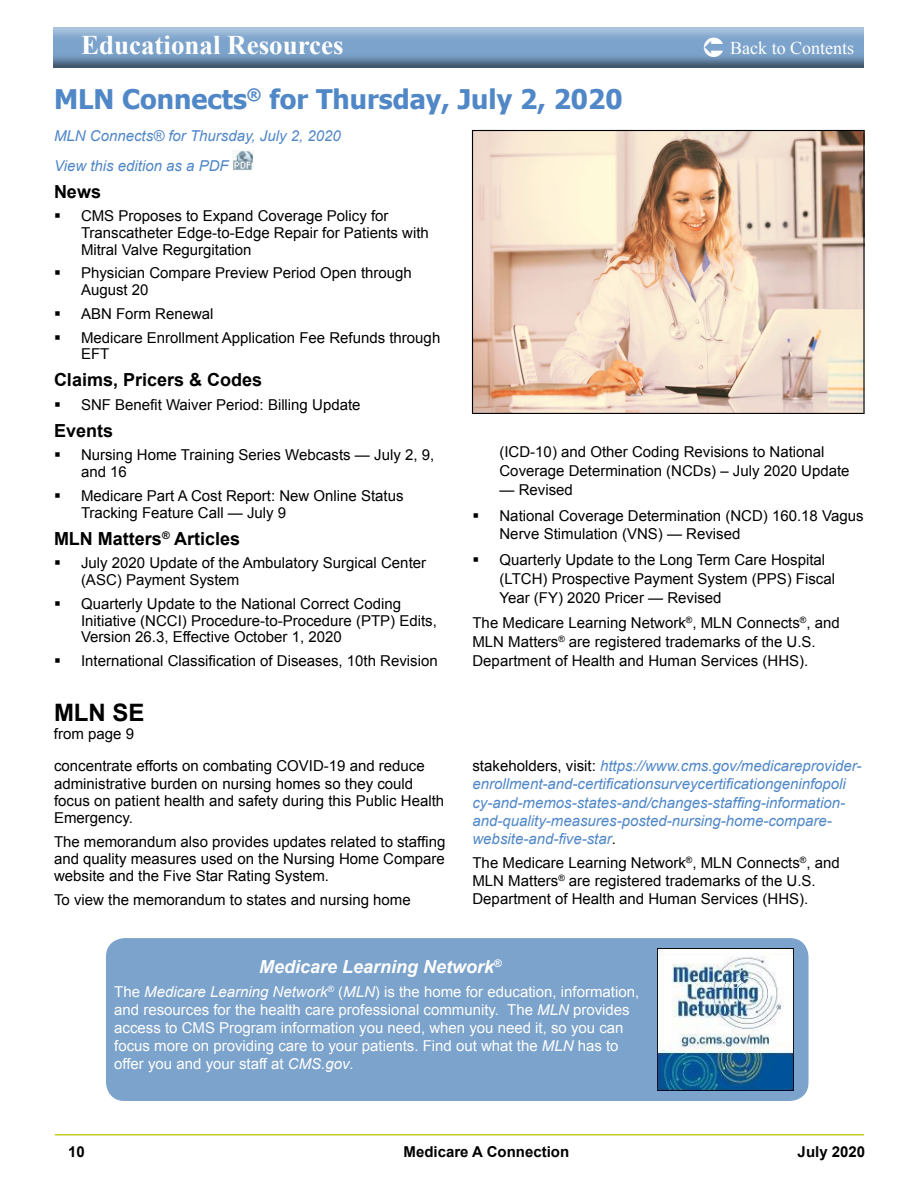
<style>
.page{position:relative;width:918px;height:1188px;background:#fff}
.page>*{position:absolute;margin:0;border:0;box-sizing:border-box;transform-origin:0 0}
.t1{font:700 27px "Tahoma";color:#5087c7}
.t2{font:700 27px "Times New Roman";color:#fff}
.t3{font:700 24px "Arial";color:#000}
.t4{font:700 18px "Arial";color:#000}
.t5{font:italic 700 18px "Arial";color:#fff}
.t6{font:18px "Times New Roman";color:#fff}
.t7{font:15px/16.8px "Arial";color:#000}
.t8{font:italic 15px/18px "Arial";color:#5087c7}
.t9{font:15px/18px "Arial";color:#fff}
.t10{font:700 15px "Arial";color:#000}
.s1{font-style:normal;color:#000}
.s2{font-style:italic}
</style>
<div class="page">
<hr style="left:55px;top:1134px;width:809px;height:2px;background:#c2cd23">
<img style="left:54px;top:27px;width:810px;height:40px">
<img style="left:233px;top:151px;width:20px;height:19px">
<img style="left:474px;top:132px;width:389px;height:280px">
<div style="left:472px;top:130px;width:393px;height:284px;border:1px solid #000"></div>
<div style="left:107px;top:939px;width:701px;height:161px;background:#7ca3cb;border-radius:18px"></div>
<div style="left:106px;top:938px;width:703px;height:163px;border:2px solid #7ca3cb;border-radius:18px"></div>
<img style="left:657px;top:949px;width:137px;height:142px">
<svg style="left:704px;top:37px;width:19px;height:20px"></svg>
<h1 class="t2" style="left:81px;top:26px;width:264px">Educational Resources</h1>
<p class="t6" style="left:730px;top:35px;width:126px">Back to Contents</p>
<h1 class="t1" style="left:54px;top:80px;width:570px">MLN Connects<sup>®</sup> for Thursday, July 2, 2020</h1>
<p class="t8" style="left:54px;top:122px;width:288px;line-height:29.2px">MLN Connects® for Thursday, July 2, 2020<br>View this edition as a PDF</p>
<p class="t4" style="left:54px;top:179px;width:49px">News</p>
<p class="t7" style="left:81px;top:208px;width:349px;text-indent:-27px">▪ CMS Proposes to Expand Coverage Policy for<br>Transcatheter Edge-to-Edge Repair for Patients with<br>Mitral Valve Regurgitation</p>
<p class="t7" style="left:81px;top:265px;width:332px;text-indent:-27px">▪ Physician Compare Preview Period Open through<br>August 20</p>
<p class="t7" style="left:54px;top:305px;width:161px">▪ ABN Form Renewal</p>
<p class="t7" style="left:81px;top:329px;width:361px;text-indent:-27px">▪ Medicare Enrollment Application Fee Refunds through<br>EFT</p>
<p class="t4" style="left:54px;top:368px;width:210px">Claims, Pricers &amp; Codes</p>
<p class="t7" style="left:54px;top:396px;width:308px">▪ SNF Benefit Waiver Period: Billing Update</p>
<p class="t4" style="left:54px;top:418px;width:61px">Events</p>
<p class="t7" style="left:81px;top:447px;width:355px;text-indent:-27px">▪ Nursing Home Training Series Webcasts — July 2, 9, and 16</p>
<p class="t7" style="left:81px;top:487px;width:324px;text-indent:-27px">▪ Medicare Part A Cost Report: New Online Status<br>Tracking Feature Call — July 9</p>
<p class="t4" style="left:54px;top:526px;width:188px">MLN Matters<sup>®</sup> Articles</p>
<p class="t7" style="left:81px;top:555px;width:347px;text-indent:-27px">▪ July 2020 Update of the Ambulatory Surgical Center (ASC) Payment System</p>
<p class="t7" style="left:81px;top:595px;width:357px;text-indent:-27px">▪ Quarterly Update to the National Correct Coding<br>Initiative (NCCI) Procedure-to-Procedure (PTP) Edits,<br>Version 26.3, Effective October 1, 2020</p>
<p class="t7" style="left:54px;top:653px;width:385px">▪ International Classification of Diseases, 10th Revision</p>
<h2 class="t3" style="left:54px;top:697px;width:92px">MLN SE</h2>
<p class="t7" style="left:54px;top:725px;width:82px">from page 9</p>
<p class="t7" style="left:54px;top:758px;width:392px">concentrate efforts on combating COVID-19 and reduce administrative burden on nursing homes so they could focus on patient health and safety during this Public Health Emergency.</p>
<p class="t7" style="left:54px;top:833px;width:393px;text-align:justify">The memorandum also provides updates related to staffing and quality measures used on the Nursing Home Compare website and the Five Star Rating System.</p>
<p class="t7" style="left:54px;top:891px;width:358px">To view the memorandum to states and nursing home</p>
<p class="t7" style="left:500px;top:443px;width:352px;line-height:18.8px">(ICD-10) and Other Coding Revisions to National<br>Coverage Determination (NCDs) – July 2020 Update</p>
<p class="t7" style="left:500px;top:482px;width:75px">— Revised</p>
<p class="t7" style="left:500px;top:506px;width:366px;line-height:18.9px;text-indent:-27px">▪ National Coverage Determination (NCD) 160.18 Vagus<br>Nerve Stimulation (VNS) — Revised</p>
<p class="t7" style="left:500px;top:551px;width:337px;line-height:18.9px;text-indent:-27px">▪ Quarterly Update to the Long Term Care Hospital (LTCH) Prospective Payment System (PPS) Fiscal<br>Year (FY) 2020 Pricer — Revised</p>
<p class="t7" style="left:472px;top:614px;width:369px;line-height:18.9px">The Medicare Learning Network<sup>®</sup>, MLN Connects<sup>®</sup>, and<br>MLN Matters<sup>®</sup> are registered trademarks of the U.S.<br>Department of Health and Human Services (HHS).</p>
<p class="t8" style="left:472px;top:757px;width:391px"><span class="s1">stakeholders, visit:</span> https://www.cms.gov/medicareprovider&shy;enrollment-and-certificationsurveycertificationgeninfopoli cy-and-memos-states-and/changes-staffing-information&shy;and-quality-measures-posted-nursing-home-compare&shy;website-and-five-star<span class="s1">.</span></p>
<p class="t7" style="left:472px;top:854px;width:369px;line-height:18px">The Medicare Learning Network<sup>®</sup>, MLN Connects<sup>®</sup>, and<br>MLN Matters<sup>®</sup> are registered trademarks of the U.S.<br>Department of Health and Human Services (HHS).</p>
<p class="t5" style="left:259px;top:954px;width:244px">Medicare Learning Network<sup>®</sup></p>
<p class="t9" style="left:114px;top:983px;width:526px">The <span class="s2">Medicare Learning Network</span><sup>®</sup> (<span class="s2">MLN</span>) is the home for education, information, and resources for the health care professional community. The <span class="s2">MLN</span> provides access to CMS Program information you need, when you need it, so you can focus more on providing care to your patients. Find out what the <span class="s2">MLN</span> has to offer you and your staff at <span class="s2">CMS.gov</span>.</p>
<p class="t10" style="left:68px;top:1141px;width:18px">10</p>
<p class="t10" style="left:404px;top:1141px;width:167px">Medicare A Connection</p>
<p class="t10" style="left:798px;top:1142px;width:69px">July 2020</p>
</div>
